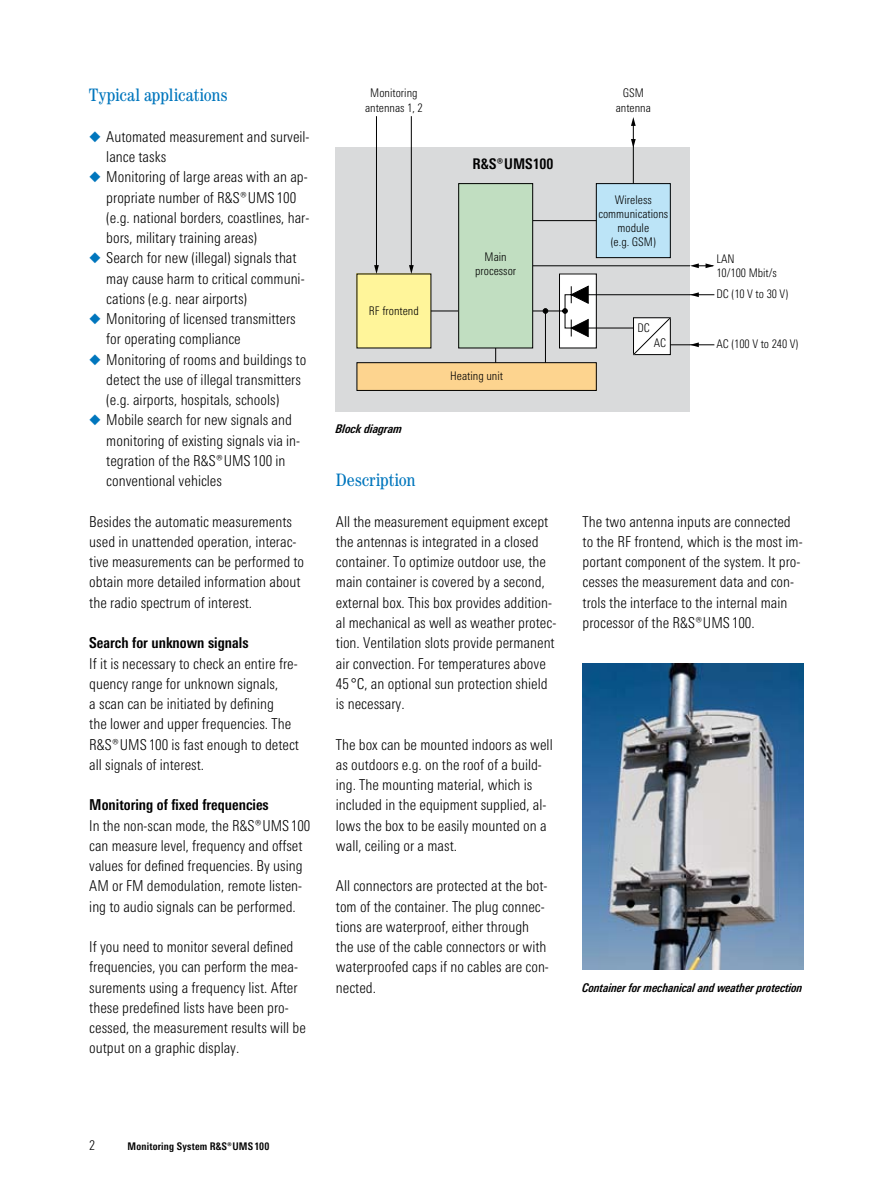
<style>
.page{position:relative;width:893px;height:1191px;background:#fff}
.page>*{position:absolute;margin:0;border:0;box-sizing:border-box;transform-origin:0 0}
.t1{font:condensed 18px "Century";letter-spacing:-.005em;color:#0076bd}
.t2{font:300 15px/20.2px "RS Univers Cond";color:#000}
.t3{font:700 15px "RS Univers Cond";color:#000}
.t4{font:700 14.7px "RS Univers Cond";color:#000}
.t5{font:italic 700 12px "RS Univers Cond";color:#000}
.t6{font:300 11.85px/14.2px "RS Univers Cond";color:#000;text-align:center}
.t7{font:700 10.5px "RS Univers Cond";letter-spacing:.02em;color:#000}
.s1{color:#0076bd}
</style>
<div class="page">
<div style="left:336px;top:148px;width:354px;height:264px;background:#d9dadb"></div>
<div style="left:357px;top:274px;width:74px;height:74px;background:#fff59a"></div>
<hr style="left:411px;top:116px;width:1px;height:151px;background:#000">
<svg style="left:409px;top:265px;width:5px;height:9px"></svg>
<hr style="left:376px;top:116px;width:1px;height:151px;background:#000">
<svg style="left:374px;top:265px;width:5px;height:9px"></svg>
<div style="left:357px;top:363px;width:239px;height:27px;background:#fdd48f"></div>
<div style="left:357px;top:362px;width:240px;height:29px;border:1px solid #000"></div>
<svg style="left:431px;top:117px;width:283px;height:246px"></svg>
<img style="left:583px;top:663px;width:221px;height:306px">
<p class="t1" style="left:89px;top:84px;width:140px">Typical applications</p>
<p class="t2" style="left:106px;top:126px;width:205px;text-indent:-17px"><span class="s1">◆</span> Automated measurement and surveil&shy;lance tasks</p>
<p class="t2" style="left:106px;top:167px;width:205px;text-indent:-17px"><span class="s1">◆</span> Monitoring of large areas with an ap&shy;propriate number of ¸UMS 100 (e.g. national borders, coastlines, har&shy;bors, military training areas)</p>
<p class="t2" style="left:106px;top:248px;width:200px;text-indent:-17px"><span class="s1">◆</span> Search for new (illegal) signals that may cause harm to critical communi&shy;cations (e.g. near airports)</p>
<p class="t2" style="left:106px;top:309px;width:191px;text-indent:-17px"><span class="s1">◆</span> Monitoring of licensed transmitters for operating compliance</p>
<p class="t2" style="left:106px;top:349px;width:201px;text-indent:-17px"><span class="s1">◆</span> Monitoring of rooms and buildings to detect the use of illegal transmitters (e.g. airports, hospitals, schools)</p>
<p class="t2" style="left:106px;top:410px;width:195px;text-indent:-17px"><span class="s1">◆</span> Mobile search for new signals and monitoring of existing signals via in&shy;tegration of the ¸UMS 100 in conventional vehicles</p>
<p class="t2" style="left:89px;top:511px;width:216px">Besides the automatic measurements used in unattended operation, interac&shy;tive measurements can be performed to obtain more detailed information about the radio spectrum of interest.</p>
<p class="t3" style="left:89px;top:634px;width:161px">Search for unknown signals</p>
<p class="t2" style="left:89px;top:653px;width:211px">If it is necessary to check an entire fre&shy;quency range for unknown signals,<br>a scan can be initiated by defining<br>the lower and upper frequencies. The ¸UMS 100 is fast enough to detect all signals of interest.</p>
<p class="t3" style="left:89px;top:796px;width:181px">Monitoring of fixed frequencies</p>
<p class="t2" style="left:89px;top:815px;width:223px">In the non-scan mode, the ¸UMS 100 can measure level, frequency and offset values for defined frequencies. By using AM or FM demodulation, remote listen&shy;ing to audio signals can be performed.</p>
<p class="t2" style="left:89px;top:936px;width:218px">If you need to monitor several defined frequencies, you can perform the mea&shy;surements using a frequency list. After these predefined lists have been pro&shy;cessed, the measurement results will be output on a graphic display.</p>
<p class="t6" style="left:365px;top:86px;width:59px">Monitoring antennas 1, 2</p>
<p class="t6" style="left:369px;top:303px;width:51px">RF frontend</p>
<p class="t5" style="left:336px;top:422px;width:68px">Block diagram</p>
<p class="t4" style="left:472px;top:155px;width:83px">¸UMS100</p>
<p class="t6" style="left:616px;top:86px;width:37px">GSM antenna</p>
<p class="t6" style="left:598px;top:192px;width:71px">Wireless communications module<br>(e.g. GSM)</p>
<p class="t6" style="left:475px;top:250px;width:43px">Main processor</p>
<p class="t6" style="left:716px;top:252px;width:62px;text-align:left">LAN<br>10/100 Mbit/s</p>
<p class="t6" style="left:716px;top:287px;width:73px">DC (10 V to 30 V)</p>
<p class="t6" style="left:716px;top:336px;width:84px">AC (100 V to 240 V)</p>
<p class="t6" style="left:637px;top:320px;width:14px">DC</p>
<p class="t6" style="left:654px;top:336px;width:14px">AC</p>
<p class="t6" style="left:450px;top:369px;width:54px">Heating unit</p>
<p class="t1" style="left:336px;top:469px;width:81px">Description</p>
<p class="t2" style="left:336px;top:511px;width:222px">All the measurement equipment except the antennas is integrated in a closed container. To optimize outdoor use, the main container is covered by a second, external box. This box provides addition&shy;al mechanical as well as weather protec&shy;tion. Ventilation slots provide permanent air convection. For temperatures above 45 °C, an optional sun protection shield is necessary.</p>
<p class="t2" style="left:336px;top:734px;width:218px">The box can be mounted indoors as well as outdoors e.g. on the roof of a build&shy;ing. The mounting material, which is included in the equipment supplied, al&shy;lows the box to be easily mounted on a wall, ceiling or a mast.</p>
<p class="t2" style="left:336px;top:876px;width:214px">All connectors are protected at the bot&shy;tom of the container. The plug connec&shy;tions are waterproof, either through the use of the cable connectors or with waterproofed caps if no cables are con&shy;nected.</p>
<p class="t2" style="left:583px;top:511px;width:222px">The two antenna inputs are connected to the RF frontend, which is the most im&shy;portant component of the system. It pro&shy;cesses the measurement data and con&shy;trols the interface to the internal main processor of the ¸UMS 100.</p>
<p class="t5" style="left:583px;top:981px;width:222px">Container for mechanical and weather protection</p>
<p class="t7" style="left:128px;top:1139px;width:143px">Monitoring System ¸UMS100</p>
</div>
